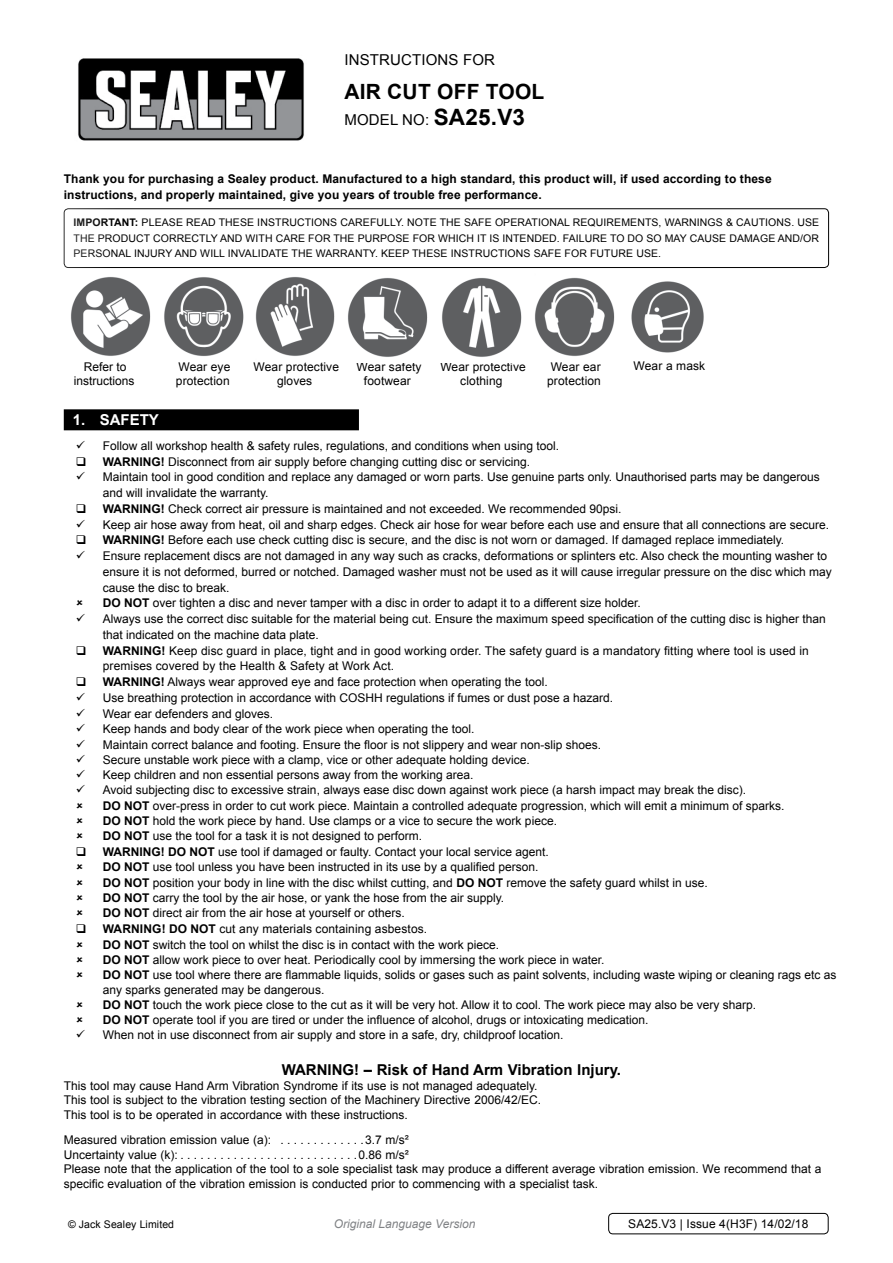
<style>
.page{position:relative;width:893px;height:1263px;background:#fff}
.page>*{position:absolute;margin:0;border:0;box-sizing:border-box;transform-origin:0 0}
.t1{font:700 21px "Arial";letter-spacing:.01em;color:#000}
.t2{font:700 15px "Arial";color:#000}
.t3{font:15px "Arial";letter-spacing:.01em;color:#000}
.t4{font:700 15px "Arial";color:#fff}
.t5{font:12px/15.3px "Arial";color:#000}
.t6{font:700 12px/15.8px "Arial";letter-spacing:.01em;color:#000}
.t7{font:italic 12px "Arial";color:#808285}
.t8{font:10.5px/15.8px "Arial";letter-spacing:.01em;color:#000;text-align:justify}
.s1{font-weight:700;font-size:22.5px}
.s2{font-weight:700}
</style>
<div class="page">
<img style="left:78px;top:58px;width:226px;height:83px">
<div style="left:64px;top:208px;width:765px;height:60px;border:1px solid #000;border-radius:4px"></div>
<div style="left:64px;top:409px;width:295px;height:21px;background:#000"></div>
<div style="left:608px;top:1213px;width:220px;height:21px;border:1px solid #000;border-radius:4px"></div>
<img style="left:71px;top:277px;width:80px;height:79px">
<img style="left:164px;top:277px;width:80px;height:79px">
<img style="left:255px;top:277px;width:80px;height:79px">
<img style="left:631px;top:281px;width:73px;height:72px">
<img style="left:535px;top:277px;width:80px;height:79px">
<img style="left:348px;top:278px;width:80px;height:79px">
<img style="left:442px;top:278px;width:80px;height:79px">
<p class="t3" style="left:344px;top:50px;width:152px">instructions for</p>
<h1 class="t1" style="left:344px;top:78px;width:201px">Air cut off tool</h1>
<p class="t3" style="left:344px;top:110px;width:182px">model no: <span class="s1">SA25.V3</span></p>
<p class="t6" style="left:64px;top:171px;width:709px">Thank you for purchasing a Sealey product. Manufactured to a high standard, this product will, if used according to these instructions, and properly maintained, give you years of trouble free performance.</p>
<p class="t8" style="left:74px;top:214px;width:747px"><span class="s2">IMPORTANT:</span> PLEASE READ THESE INSTRUCTIONS CAREFULLY. NOTE THE SAFE OPERATIONAL REQUIREMENTS, WARNINGS &amp; CAUTIONS. USE THE PRODUCT CORRECTLY AND WITH CARE FOR THE PURPOSE FOR WHICH IT IS INTENDED. FAILURE TO DO SO MAY CAUSE DAMAGE AND/OR PERSONAL INJURY AND WILL INVALIDATE THE WARRANTY. KEEP THESE INSTRUCTIONS SAFE FOR FUTURE USE.</p>
<p class="t5" style="left:357px;top:360px;width:67px;line-height:14.4px;text-align:center">Wear safety footwear</p>
<p class="t5" style="left:440px;top:360px;width:87px;line-height:14.4px;text-align:center">Wear protective clothing</p>
<p class="t5" style="left:634px;top:358px;width:73px">Wear a mask</p>
<p class="t5" style="left:74px;top:359px;width:62px;line-height:14.4px;text-align:center">Refer to instructions</p>
<p class="t5" style="left:176px;top:359px;width:56px;line-height:14.4px">Wear eye protection</p>
<p class="t5" style="left:254px;top:359px;width:87px;line-height:14.4px;text-align:center">Wear protective gloves</p>
<p class="t5" style="left:547px;top:360px;width:55px;line-height:14.4px">Wear ear protection</p>
<p class="t4" style="left:73px;top:410px;width:88px">1. safety</p>
<p class="t5" style="left:103px;top:438px;width:730px;line-height:15.8px">Follow all workshop health &amp; safety rules, regulations, and conditions when using tool.<br><span class="s2">WARNING!</span> Disconnect from air supply before changing cutting disc or servicing.<br>Maintain tool in good condition and replace any damaged or worn parts. Use genuine parts only. U nauthorised parts may be dangerous and will invalidate the warranty.<br><span class="s2">WARNING!</span> Check correct air pressure is maintained and not exceeded. We recommended 90psi.<br>Keep air hose away from heat, oil and sharp edges. Check air hose for wear before each use and ensure that all connections are secure.<br><span class="s2">WARNING!</span> Before each use check cutting disc is secure, and the disc is not worn or damaged. If damaged replace immediately.<br>Ensure replacement discs are not damaged in any way such as cracks, deformations or splinters etc. Also check the mounting washer to ensure it is not deformed, burred or notched. Damaged washer must not be used as it will cause irregular pressure on the disc which may cause the disc to break.<br><span class="s2">DO NOT</span> over tighten a disc and never tamper with a disc in order to adapt it to a different size holder.<br>Always use the correct disc suitable for the material being cut. Ensure the maximum speed specification of the cutting disc is higher than that indicated on the machine data plate.<br><span class="s2">WARNING!</span> Keep disc guard in place, tight and in good working order. The safety guard is a mandatory fitting where tool is used in premises covered by the Health &amp; Safety at Work Act.<br><span class="s2">WARNING!</span> Always wear approved eye and face protection when operating the tool.<br>U se breathing protection in accordance with COS</p>
<p class="t5" style="left:366px;top:690px;width:249px">HH regulations if fumes or dust pose a hazard.</p>
<p class="t5" style="left:103px;top:706px;width:735px">Wear ear defenders and gloves.<br>Keep hands and body clear of the work piece when operating the tool.<br>Maintain correct balance and footing. Ensure the floor is not slippery and wear non-slip shoes.<br>Secure unstable work piece with a clamp, vice or other adequate holding device.<br>Keep children and non essential persons away from the working area.<br>Avoid subjecting disc to excessive strain, always ease disc down against work piece (a harsh impact may break the disc).<br><span class="s2">DO NOT</span> over-press in order to cut work piece. Maintain a controlled adequate progression, which will emit a minimum of sparks.<br><span class="s2">DO NOT</span> hold the work piece by hand. Use clamps or a vice to secure the work piece.<br><span class="s2">DO NOT</span> use the tool for a task it is not designed to perform.<br><span class="s2">WARNING! DO NOT</span> use tool if damaged or faulty. Contact your local service agent.<br><span class="s2">DO NOT</span> use tool unless you have been instructed in its use by a qualified person.<br><span class="s2">DO NOT</span> position your body in line with the disc whilst cutting, and <span class="s2">DO NOT</span> remove the safety guard whilst in use.<br><span class="s2">DO NOT</span> carry the tool by the air hose, or yank the hose from the air supply.<br><span class="s2">DO NOT</span> direct air from the air hose at yourself or others.<br><span class="s2">WARNING! DO NOT</span> cut any materials containing asbestos.<br><span class="s2">DO NOT</span> switch the tool on whilst the disc is in contact with the work piece.<br><span class="s2">DO NOT</span> allow work piece to over heat. Periodically cool by immersing the work piece in water.<br><span class="s2">DO NOT</span> use tool where there are flammable liquids, solids or gases such as paint solvents, including waste wiping or cleaning rags etc as any sparks generated may be dangerous.<br><span class="s2">DO NOT</span> touch the work piece close to the cut as it will be very hot. Allow it to cool. The work piece may also be very sharp.<br><span class="s2">DO NOT</span> operate tool if you are tired or under the influence of alcohol, drugs or intoxicating medication.<br>When not in use disconnect from air supply and store in a safe, dry, childproof location.</p>
<p class="t2" style="left:282px;top:1060px;width:341px">WARNING! – Risk of Hand Arm Vibration Injury.</p>
<p class="t5" style="left:64px;top:1078px;width:479px;line-height:14.4px">This tool may cause Hand Arm Vibration Syndrome if its use is not managed adequately.<br>This tool is subject to the vibration testing section of the Machinery Directive 2006/42/EC .<br>This tool is to be operated in accordance with these instructions.</p>
<p class="t5" style="left:64px;top:1133px;width:216px">Measured vibration emission value (a): .............</p>
<p class="t5" style="left:365px;top:1133px;width:45px">3.7 m/s²</p>
<p class="t5" style="left:64px;top:1147px;width:121px">U ncertainty value (k): ..........................</p>
<p class="t5" style="left:64px;top:1147px;width:759px;line-height:14.4px;text-indent:295px">0.86 m/s²<br>Please note that the application of the tool to a sole specialist task may produce a different average vibration emission. We recommend that a specific evaluation of the vibration emission is conducted prior to commencing with a specialist task.</p>
<p class="t8" style="left:68px;top:1217px;width:108px">© Jack Sealey Limited</p>
<p class="t7" style="left:334px;top:1216px;width:143px">Original Language Version</p>
<p class="t5" style="left:628px;top:1216px;width:182px">SA25.V3 | Issue 4(H3F) 14/02/18</p>
</div>
